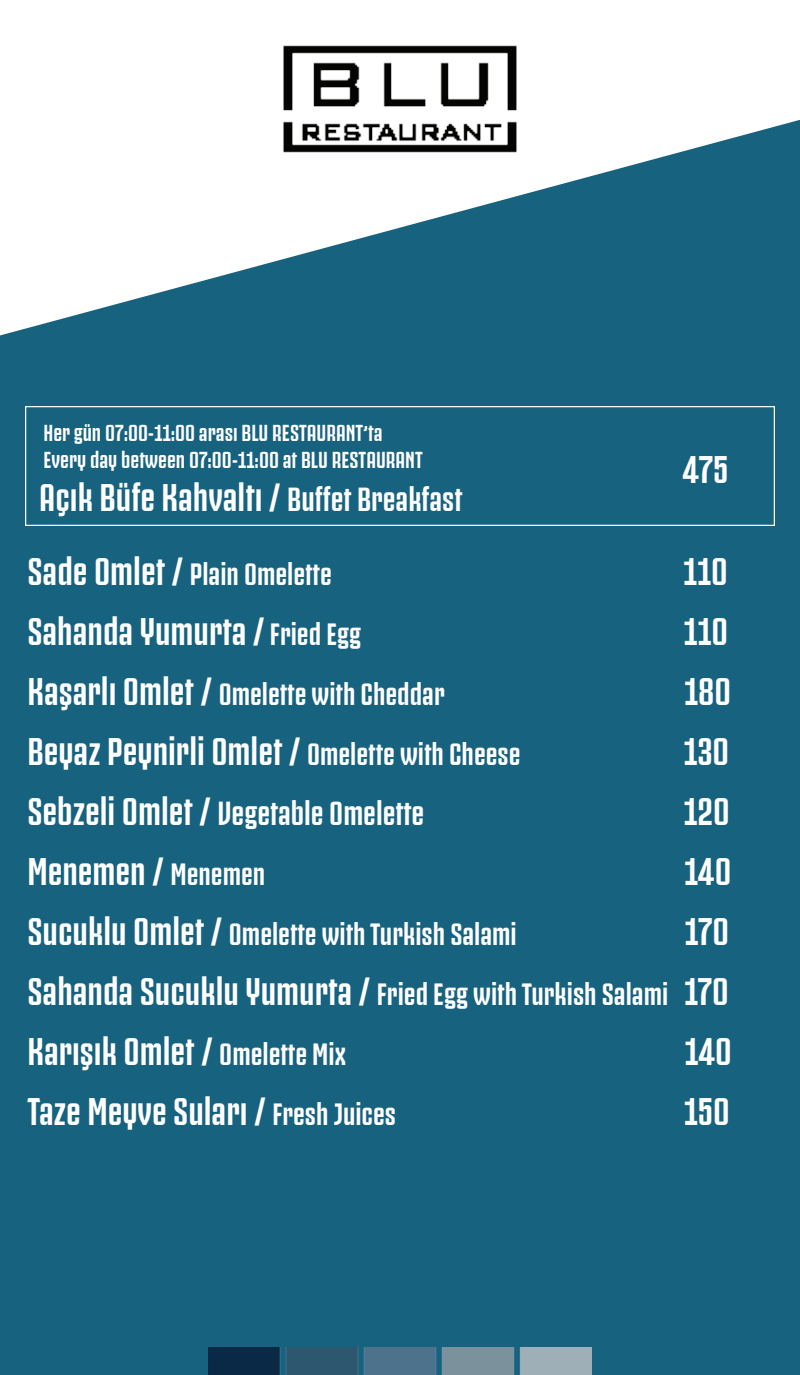
<style>
.page{position:relative;width:800px;height:1375px;background:#fff}
.page>*{position:absolute;margin:0;border:0;box-sizing:border-box;transform-origin:0 0}
.t1{font:700 37.5px/60px "Juventus Fans";color:#fff;text-align:justify}
.t2{font:700 32.5px "Juventus Fans";color:#fff}
.t3{font:700 30px "Juventus Fans";color:#fff}
.t4{font:700 22.5px/27.5px "Juventus Fans";color:#fff}
.s1{font-size:32.5px}
.s2{font-size:37.5px}
.s3{font-size:30px}
</style>
<div class="page">
<div style="left:0;top:120px;width:800px;height:1255px;background:#17627f"></div>
<img style="left:268px;top:45px;width:264px;height:153px">
<div style="left:25px;top:406px;width:750px;height:120px;border:1px solid #fff"></div>
<img style="left:208px;top:1347px;width:384px;height:28px">
<p class="t4" style="left:43px;top:417px;width:381px">Her gün 07:00-11:00 arası BLU RESTAURANT’ta<br>Every day between 07:00-11:00 at BLU RESTAURANT</p>
<p class="t1" style="left:39px;top:465px;width:425px">Açık Büfe Kahvaltı / <span class="s1">Buffet Breakfast</span></p>
<p class="t1" style="left:682px;top:437px;width:47px">475</p>
<p class="t3" style="left:27px;top:553px;width:306px"><span class="s2">Sade Omlet /</span> Plain Omelette</p>
<p class="t1" style="left:683px;top:538px;width:46px">110</p>
<p class="t1" style="left:27px;top:598px;width:335px">Sahanda Yumurta / <span class="s3">Fried Egg</span></p>
<p class="t1" style="left:684px;top:598px;width:46px">110</p>
<p class="t3" style="left:27px;top:673px;width:419px"><span class="s2">Kaşarlı Omlet /</span> Omelette with Cheddar</p>
<p class="t1" style="left:684px;top:658px;width:48px">180</p>
<p class="t1" style="left:27px;top:718px;width:494px">Beyaz Peynirli Omlet / <span class="s3">Omelette with Cheese</span></p>
<p class="t1" style="left:683px;top:718px;width:47px">130</p>
<p class="t2" style="left:27px;top:790px;width:398px"><span class="s2">Sebzeli Omlet /</span> Vegetable Omelette</p>
<p class="t1" style="left:684px;top:778px;width:48px">120</p>
<p class="t1" style="left:27px;top:838px;width:239px">Menemen / <span class="s3">Menemen</span></p>
<p class="t1" style="left:684px;top:838px;width:49px">140</p>
<p class="t3" style="left:27px;top:913px;width:491px"><span class="s2">Sucuklu Omlet /</span> Omelette with Turkish Salami</p>
<p class="t1" style="left:27px;top:898px;width:703px;text-indent:657px">170<br>Sahanda Sucuklu Yumurta / <span class="s3">Fried Egg with Turkish Salami</span> 170<br>Karışık Omlet / <span class="s3">Omelette Mix</span></p>
<p class="t1" style="left:684px;top:1018px;width:49px">140</p>
<p class="t1" style="left:27px;top:1078px;width:370px">Taze Meyve Suları / <span class="s3">Fresh Juices</span></p>
<p class="t1" style="left:684px;top:1078px;width:47px">150</p>
</div>
